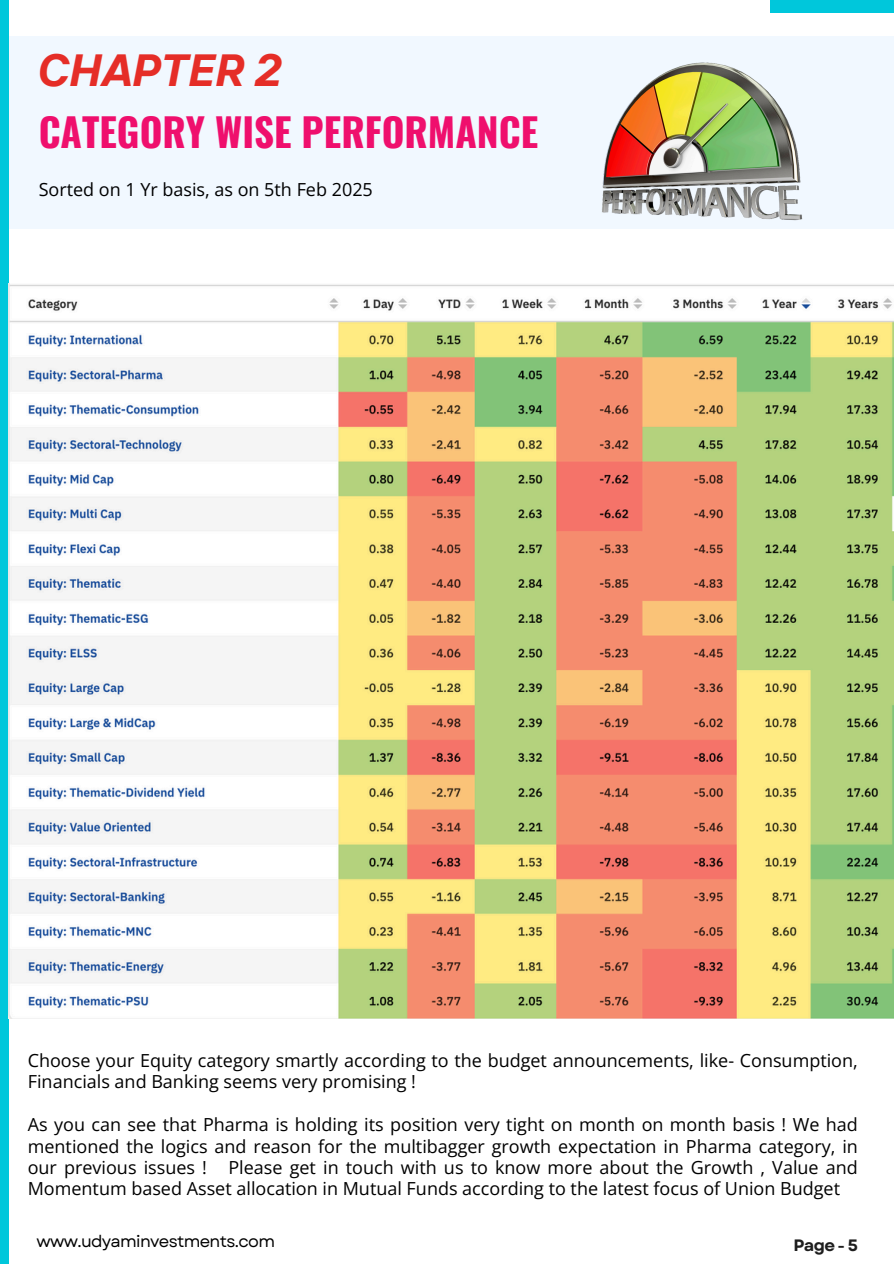
<style>
.page{position:relative;width:894px;height:1264px;background:#fff}
.page>*{position:absolute;margin:0;border:0;box-sizing:border-box;transform-origin:0 0}
.t1{font:italic 700 45px "TT Interphases";color:#e52d27}
.t2{font:700 39px "Oswald";color:#ef0f6d}
.t3{font:18px/21.3px "Open Sans";color:#000}
.t4{font:16.5px "Garet";letter-spacing:-.04em;color:#000}
.t5{font:700 16.5px "Garet";color:#1e1e1e}
</style>
<div class="page">
<div style="left:770px;top:0;width:123px;height:13px;background:#00c7db"></div>
<div style="left:1px;top:36px;width:892px;height:193px;background:#f1f8ff"></div>
<div style="left:0;top:0;width:9px;height:1263px;background:#00c7db"></div>
<img style="left:9px;top:283px;width:884px;height:735px">
<img style="left:602px;top:62px;width:201px;height:159px">
<p class="t1" style="left:35px;top:41px;width:246px">CHAPTER 2</p>
<h1 class="t2" style="left:39px;top:102px;width:501px">CATEGORY WISE PERFORMANCE</h1>
<p class="t3" style="left:39px;top:178px;width:335px">Sorted on 1 Yr basis, as on 5th Feb 2025</p>
<p class="t3" style="left:28px;top:1049px;width:831px">Choose your Equity category smartly according to the budget announcements, like- Consumption,<br>Financials and Banking seems very promising !</p>
<p class="t3" style="left:28px;top:1113px;width:831px;text-align:justify">As you can see that Pharma is holding its position very tight on month on month basis ! We had mentioned the logics and reason for the multibagger growth expectation in Pharma category, in our previous issues ! Please get in touch with us to know more about the Growth , Value and Momentum based Asset allocation in Mutual Funds according to the latest focus of Union Budget</p>
<p class="t4" style="left:36px;top:1228px;width:240px">www.udyaminvestments.com</p>
<h2 class="t5" style="left:793px;top:1233px;width:66px">Page - 5</h2>
</div>
